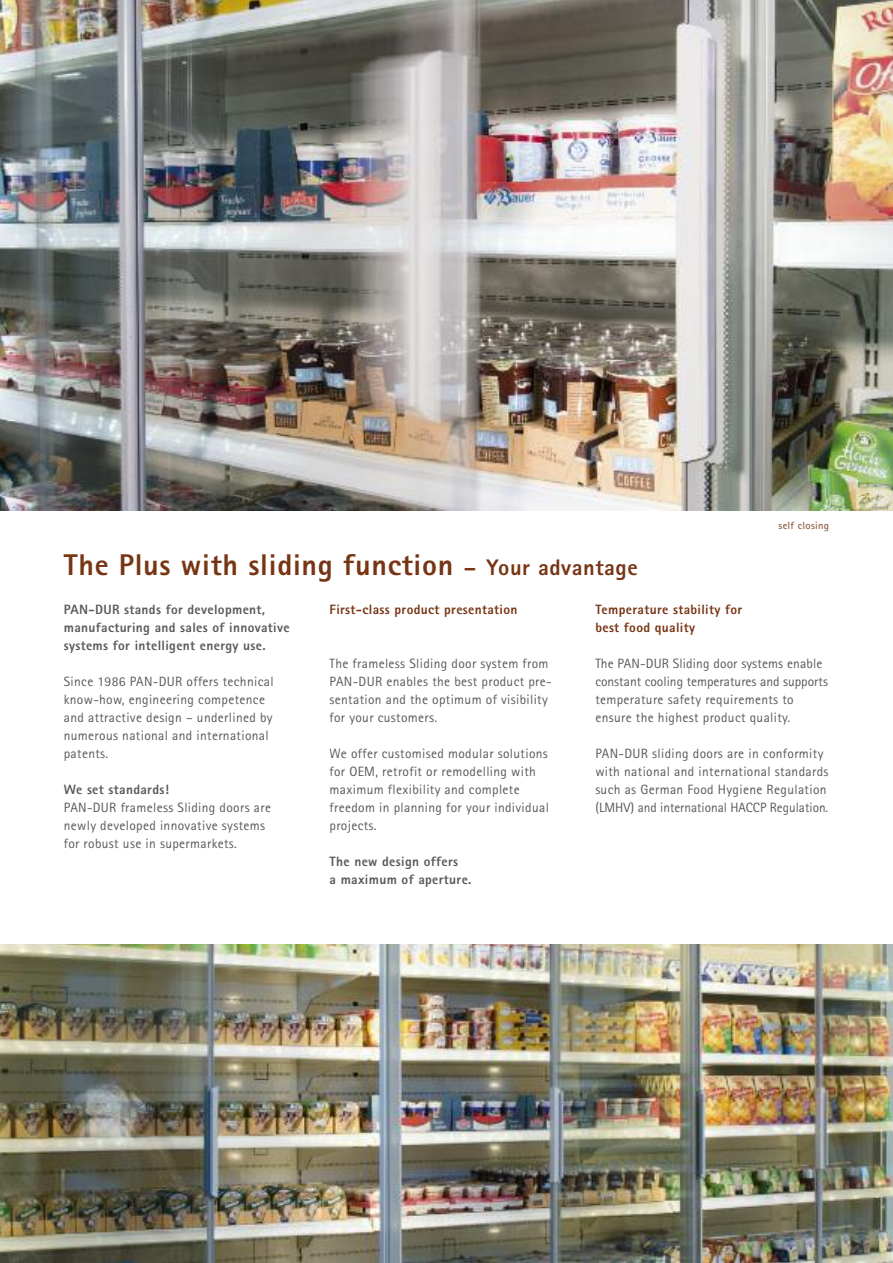
<style>
.page{position:relative;width:893px;height:1263px;background:#fff}
.page>*{position:absolute;margin:0;border:0;box-sizing:border-box;transform-origin:0 0}
.t1{font:800 30px "Rotis Sans Serif";letter-spacing:.025em;color:#773514}
.t2{font:13.5px/18px "Rotis Sans Serif";letter-spacing:.025em;color:#58595c}
.t3{font:800 13.5px/18px "Rotis Sans Serif";letter-spacing:.025em;color:#58595c}
.t4{font:800 13.5px/18px "Rotis Sans Serif";letter-spacing:.025em;color:#773514}
.t5{font:700 10.5px "Rotis Sans Serif";letter-spacing:.025em;color:#925d43}
.s1{font-size:22.5px}
</style>
<div class="page">
<img style="left:0;top:0;width:893px;height:510px">
<img style="left:0;top:944px;width:893px;height:319px">
<p class="t5" style="left:778px;top:519px;width:52px">self closing</p>
<h1 class="t1" style="left:64px;top:547px;width:576px">The Plus with sliding function <span class="s1">– Your advantage</span></h1>
<p class="t3" style="left:64px;top:600px;width:227px">PAN-DUR stands for development, manufacturing and sales of innovative systems for intelligent energy use.</p>
<p class="t2" style="left:64px;top:672px;width:211px">Since 1986 PAN-DUR offers technical know-how, engineering competence and attractive design – underlined by numerous national and international patents.</p>
<p class="t3" style="left:64px;top:780px;width:107px">We set standards!</p>
<p class="t2" style="left:64px;top:798px;width:209px">PAN-DUR frameless Sliding doors are newly developed innovative systems for robust use in supermarkets.</p>
<p class="t4" style="left:595px;top:600px;width:148px">Temperature stability for best food quality</p>
<p class="t2" style="left:595px;top:654px;width:234px">The PAN-DUR Sliding door systems enable constant cooling temperatures and supports temperature safety requirements to ensure the highest product quality.</p>
<p class="t2" style="left:595px;top:744px;width:235px">PAN-DUR sliding doors are in conformity with national and international standards such as German Food Hygiene Regulation (LMHV) and international HACCP Regulation.</p>
<p class="t4" style="left:330px;top:600px;width:189px">First-class product presentation</p>
<p class="t2" style="left:330px;top:654px;width:224px">The frameless Sliding door system from PAN-DUR enables the best product pre&shy;sentation and the optimum of visibility for your customers.</p>
<p class="t2" style="left:330px;top:744px;width:221px">We offer customised modular solutions for OEM, retrofit or remodelling with maximum flexibility and complete freedom in planning for your individual projects.</p>
<p class="t3" style="left:330px;top:852px;width:143px">The new design offers<br>a maximum of aperture.</p>
</div>
